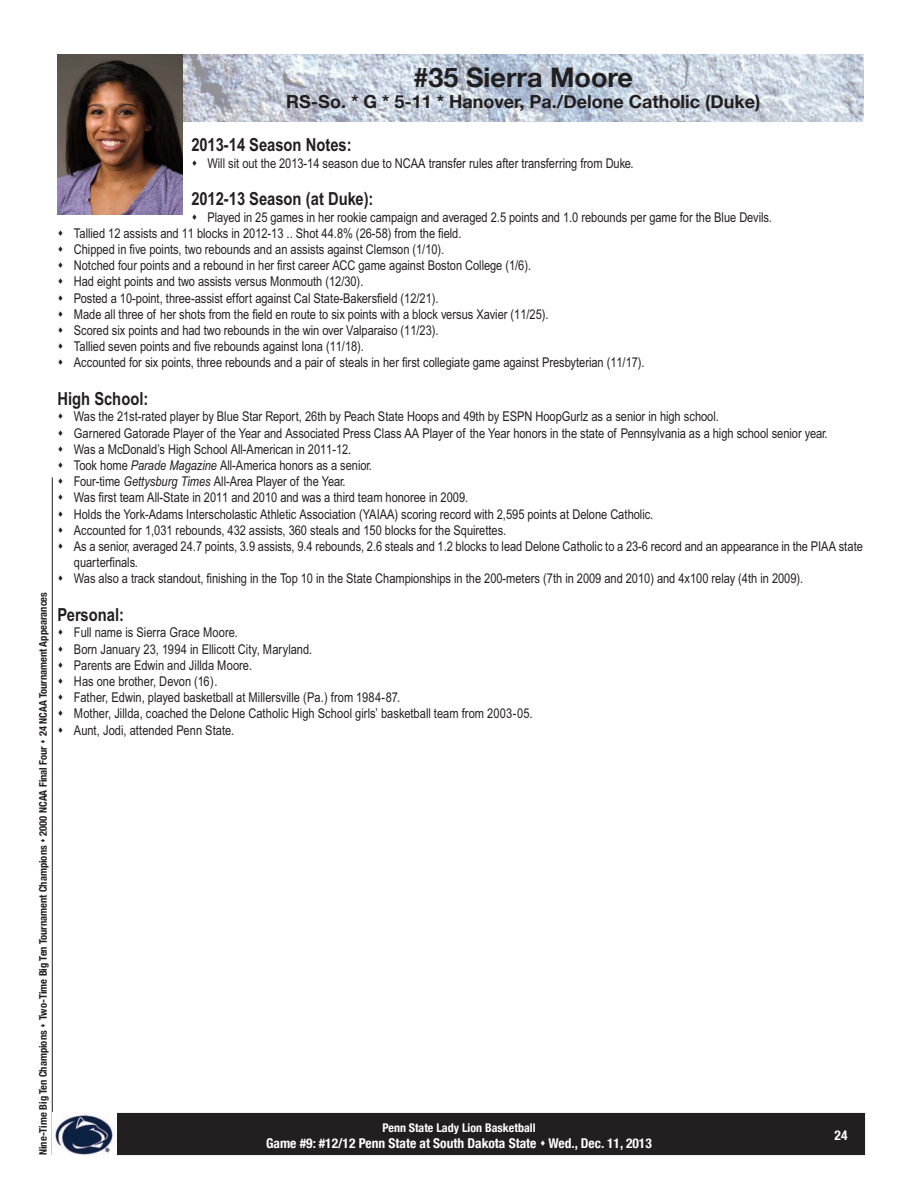
<style>
.page{position:relative;width:918px;height:1188px;background:#fff}
.page>*{position:absolute;margin:0;border:0;box-sizing:border-box;transform-origin:0 0}
.t1{font:700 27px "Helvetica Neue";color:#231f20}
.t2{font:700 18px "Arial Narrow";color:#231f20}
.t3{font:700 18px "Helvetica Neue";color:#231f20}
.t4{font:13.5px/16.2px "Arial Narrow";color:#231f20}
.t5{font:700 condensed 13.5px "Helvetica Neue";color:#fff}
.t6{font:700 condensed 12px "Helvetica Neue";color:#fff}
.t7{font:700 condensed 10.5px "Helvetica Neue";color:#231f20}
.s1{font-style:italic}
</style>
<div class="page">
<div style="left:54px;top:1114px;width:810px;height:40px;background:#231f20"></div>
<div style="left:53px;top:1113px;width:812px;height:42px;border:2px solid #231f20"></div>
<hr style="left:52px;top:477px;width:1px;height:678px;background:#231f20">
<img style="left:53px;top:1113px;width:63px;height:42px">
<img style="left:183px;top:55px;width:681px;height:67px">
<img style="left:57px;top:55px;width:126px;height:159px">
<p class="t7" style="left:34px;top:1155px;width:564px;rotate:-90deg">Nine-Time Big Ten Champions ▲ Two-Time Big Ten Tournament Champions ▲ 2000 NCAA Final Four ▲ 24 NCAA Tournament Appearances</p>
<h1 class="t1" style="left:414px;top:56px;width:221px">#35 Sierra Moore</h1>
<h2 class="t3" style="left:286px;top:88px;width:476px">RS-So. * G * 5-11 * Hanover, Pa./Delone Catholic (Duke)</h2>
<h2 class="t2" style="left:191px;top:134px;width:162px">2013-14 Season Notes:</h2>
<p class="t4" style="left:191px;top:155px;width:444px">▲ Will sit out the 2013-14 season due to NCAA transfer rules after transferring from Duke.</p>
<h2 class="t2" style="left:191px;top:188px;width:184px">2012-13 Season (at Duke):</h2>
<p class="t4" style="left:191px;top:209px;width:582px">▲ Played in 25 games in her rookie campaign and averaged 2.5 points and 1.0 rebounds per game for the Blue Devils.</p>
<p class="t4" style="left:57px;top:225px;width:406px">▲ Tallied 12 assists and 11 blocks in 2012-13 .. Shot 44.8% (26-58) from the field.</p>
<p class="t4" style="left:57px;top:241px;width:389px">▲ Chipped in five points, two rebounds and an assists against Clemson (1/10).</p>
<p class="t4" style="left:57px;top:257px;width:475px">▲ Notched four points and a rebound in her first career ACC game against Boston College (1/6).</p>
<p class="t4" style="left:57px;top:273px;width:308px">▲ Had eight points and two assists versus Monmouth (12/30).</p>
<p class="t4" style="left:57px;top:290px;width:383px">▲ Posted a 10-point, three-assist effort against Cal State-Bakersfield (12/21).</p>
<p class="t4" style="left:57px;top:306px;width:493px">▲ Made all three of her shots from the field en route to six points with a block versus Xavier (11/25).</p>
<p class="t4" style="left:57px;top:322px;width:383px">▲ Scored six points and had two rebounds in the win over Valparaiso (11/23).</p>
<p class="t4" style="left:57px;top:338px;width:308px">▲ Tallied seven points and five rebounds against Iona (11/18).</p>
<p class="t4" style="left:57px;top:354px;width:589px">▲ Accounted for six points, three rebounds and a pair of steals in her first collegiate game against Presbyterian (11/17).</p>
<h2 class="t2" style="left:57px;top:388px;width:93px">High School:</h2>
<p class="t4" style="left:57px;top:408px;width:663px">▲ Was the 21st-rated player by Blue Star Report, 26th by Peach State Hoops and 49th by ESPN HoopGurlz as a senior in high school.</p>
<p class="t4" style="left:57px;top:425px;width:772px">▲ Garnered Gatorade Player of the Year and Associated Press Class AA Player of the Year honors in the state of Pennsylvania as a high school senior year.</p>
<p class="t4" style="left:57px;top:441px;width:295px">▲ Was a McDonald’s High School All-American in 2011-12.</p>
<p class="t4" style="left:57px;top:457px;width:316px">▲ Took home <span class="s1">Parade Magazine</span> All-America honors as a senior.</p>
<p class="t4" style="left:57px;top:473px;width:290px">▲ Four-time <span class="s1">Gettysburg Times</span> All-Area Player of the Year.</p>
<p class="t4" style="left:57px;top:489px;width:412px">▲ Was first team All-State in 2011 and 2010 and was a third team honoree in 2009.</p>
<p class="t4" style="left:57px;top:506px;width:597px">▲ Holds the York-Adams Interscholastic Athletic Association (YAIAA) scoring record with 2,595 points at Delone Catholic.</p>
<p class="t4" style="left:57px;top:522px;width:450px">▲ Accounted for 1,031 rebounds, 432 assists, 360 steals and 150 blocks for the Squirettes.</p>
<p class="t4" style="left:74px;top:538px;width:791px;text-indent:-16px">▲ As a senior, averaged 24.7 points, 3.9 assists, 9.4 rebounds, 2.6 steals and 1.2 blocks to lead Delone Catholic to a 23-6 record and an appearance in the PIAA state quarterfinals.</p>
<p class="t4" style="left:57px;top:570px;width:747px">▲ Was also a track standout, finishing in the Top 10 in the State Championships in the 200-meters (7th in 2009 and 2010) and 4x100 relay (4th in 2009).</p>
<h2 class="t2" style="left:57px;top:604px;width:68px">Personal:</h2>
<p class="t4" style="left:57px;top:624px;width:182px">▲ Full name is Sierra Grace Moore.</p>
<p class="t4" style="left:57px;top:641px;width:257px">▲ Born January 23, 1994 in Ellicott City, Maryland.</p>
<p class="t4" style="left:57px;top:657px;width:196px">▲ Parents are Edwin and Jillda Moore.</p>
<p class="t4" style="left:57px;top:673px;width:162px">▲ Has one brother, Devon (16).</p>
<p class="t4" style="left:57px;top:689px;width:344px">▲ Father, Edwin, played basketball at Millersville (Pa.) from 1984-87.</p>
<p class="t4" style="left:57px;top:705px;width:477px">▲ Mother, Jillda, coached the Delone Catholic High School girls’ basketball team from 2003-05.</p>
<p class="t4" style="left:57px;top:722px;width:178px">▲ Aunt, Jodi, attended Penn State.</p>
<p class="t6" style="left:382px;top:1117px;width:155px">Penn State Lady Lion Basketball</p>
<p class="t5" style="left:266px;top:1132px;width:387px">Game #9: #12/12 Penn State at South Dakota State ▲ Wed., Dec. 11, 2013</p>
<p class="t5" style="left:835px;top:1124px;width:14px">24</p>
</div>
